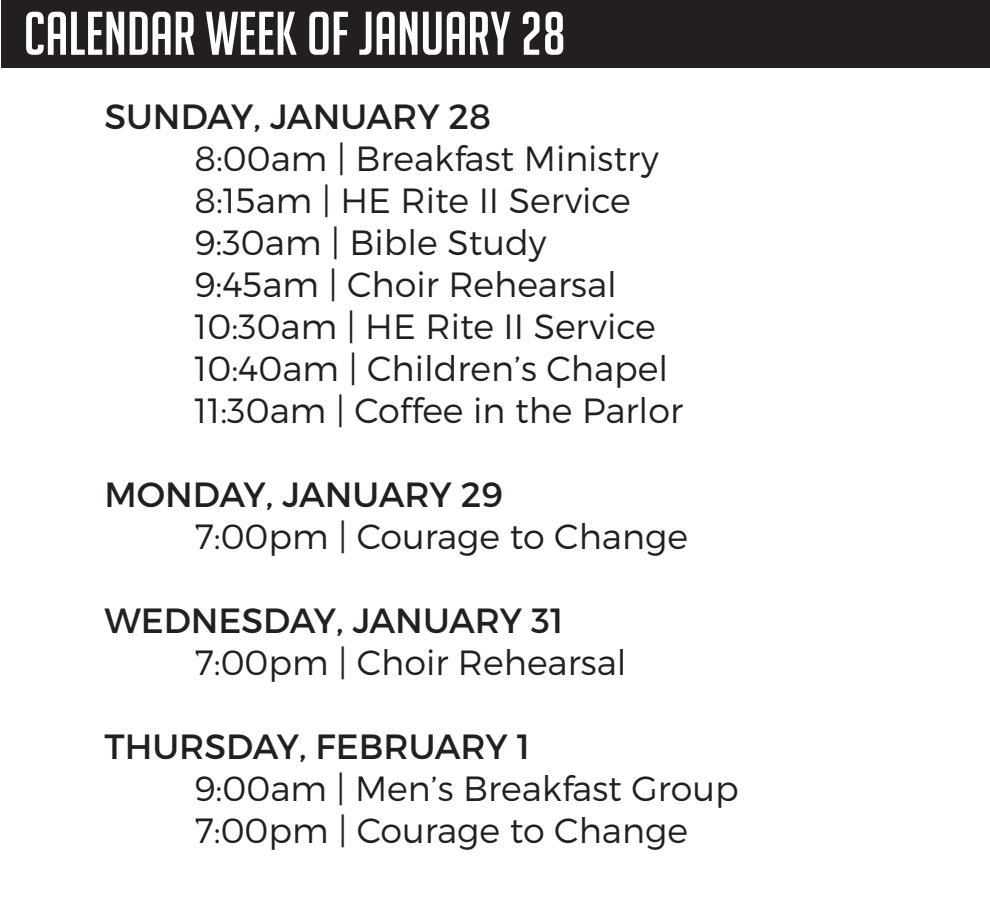
<style>
.page{position:relative;width:990px;height:901px;background:#fff}
.page>*{position:absolute;margin:0;border:0;box-sizing:border-box;transform-origin:0 0}
.t1{font:60px "Big Noodle Titling";color:#fff}
.t2{font:35px "Trueno Lt";color:#231f20}
.t3{font:35px "Trueno Rg";color:#231f20}
</style>
<div class="page">
<div style="left:1px;top:0;width:989px;height:68px;background:#231f20"></div>
<p class="t1" style="left:24px;top:1px;width:543px">CALENDAR WEEK OF JANUARY 28</p>
<p class="t3" style="left:104px;top:95px;width:388px">SUNDAY, JANUARY 28</p>
<p class="t2" style="left:194px;top:138px;width:466px">8:00am | Breakfast Ministry</p>
<p class="t2" style="left:194px;top:180px;width:438px">8:15am | HE Rite II Service</p>
<p class="t2" style="left:194px;top:222px;width:354px">9:30am | Bible Study</p>
<p class="t2" style="left:194px;top:264px;width:424px">9:45am | Choir Rehearsal</p>
<p class="t2" style="left:194px;top:306px;width:463px">10:30am | HE Rite II Service</p>
<p class="t2" style="left:194px;top:348px;width:475px">10:40am | Children’s Chapel</p>
<p class="t2" style="left:194px;top:390px;width:490px">11:30am | Coffee in the Parlor</p>
<p class="t3" style="left:104px;top:473px;width:400px">MONDAY, JANUARY 29</p>
<p class="t2" style="left:194px;top:516px;width:495px">7:00pm | Courage to Change</p>
<p class="t3" style="left:104px;top:599px;width:461px">WEDNESDAY, JANUARY 31</p>
<p class="t2" style="left:194px;top:642px;width:434px">7:00pm | Choir Rehearsal</p>
<p class="t3" style="left:104px;top:725px;width:428px">THURSDAY, FEBRUARY 1</p>
<p class="t2" style="left:194px;top:768px;width:546px">9:00am | Men’s Breakfast Group</p>
<p class="t2" style="left:194px;top:810px;width:495px">7:00pm | Courage to Change</p>
</div>
